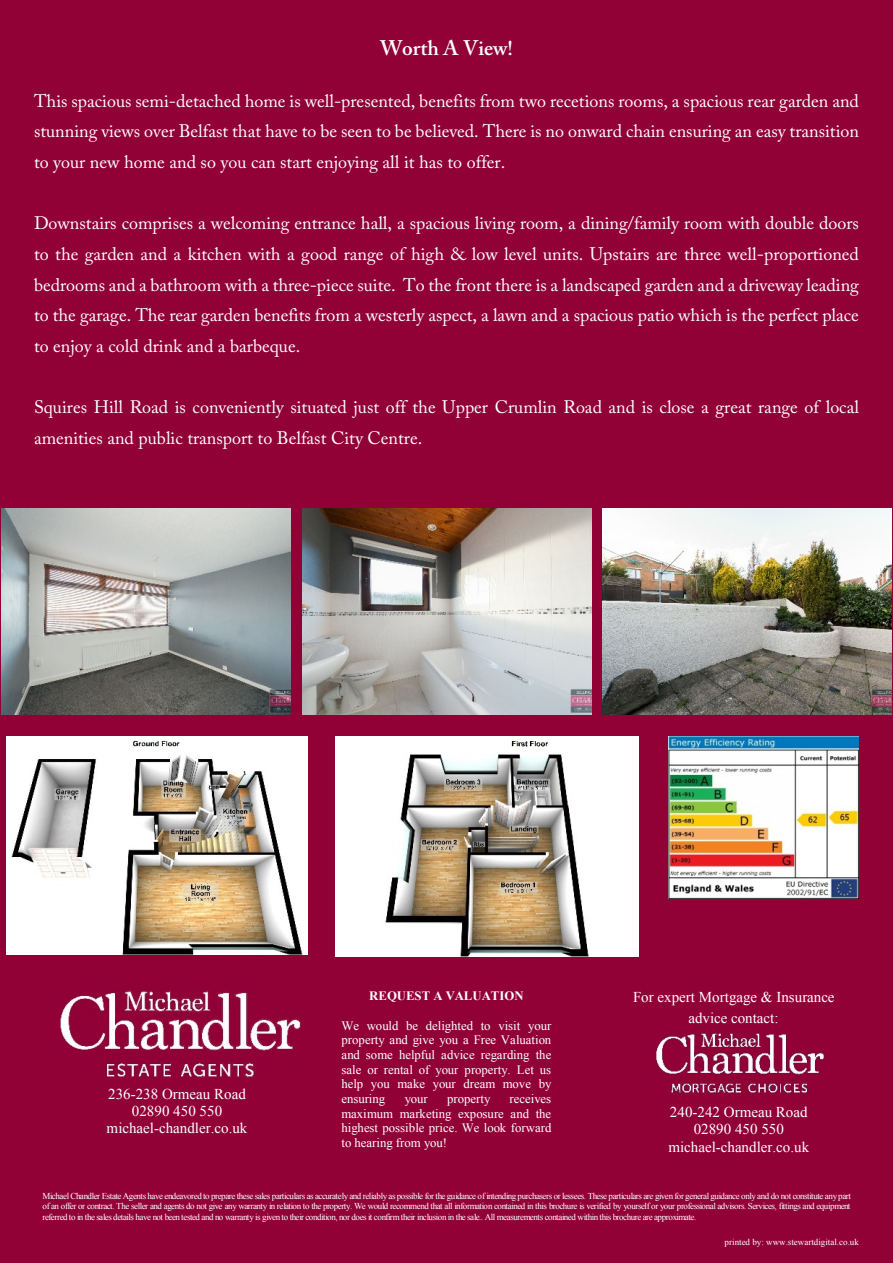
<style>
.page{position:relative;width:893px;height:1263px;background:#920136}
.page>*{position:absolute;margin:0;border:0;box-sizing:border-box;transform-origin:0 0}
.t1{font:600 21px "Adobe Caslon Pro";color:#fff}
.t2{font:18px/30.6px "Adobe Caslon Pro";color:#fff;text-align:justify}
.t3{font:15px/17.2px "Times New Roman";color:#fff;text-align:center}
.t4{font:12.75px/14.7px "Times New Roman";color:#fff;text-align:justify}
.t5{font:700 12.75px "Times New Roman";color:#fff}
.t6{font:9px/10.4px "Times New Roman";letter-spacing:-.03em;color:#fff;text-align:justify}
.t7{font:9px "Times New Roman";color:#fff}
</style>
<div class="page">
<img style="left:1px;top:508px;width:289px;height:207px">
<img style="left:302px;top:508px;width:289px;height:207px">
<img style="left:603px;top:508px;width:289px;height:207px">
<img style="left:59px;top:990px;width:242px;height:88px">
<img style="left:655px;top:1032px;width:170px;height:62px">
<img style="left:6px;top:736px;width:301px;height:219px">
<img style="left:335px;top:736px;width:303px;height:220px">
<img style="left:668px;top:736px;width:191px;height:162px">
<p class="t1" style="left:380px;top:40px;width:134px">Worth A View!</p>
<p class="t2" style="left:34px;top:87px;width:826px">This spacious semi-detached home is well-presented, benefits from two recetions rooms, a spacious rear garden and stunning views over Belfast that have to be seen to be believed. There is no onward chain ensuring an easy transition to your new home and so you can start enjoying all it has to offer.</p>
<p class="t2" style="left:34px;top:210px;width:826px">Downstairs comprises a welcoming entrance hall, a spacious living room, a dining/family room with double doors to the garden and a kitchen with a good range of high &amp; low level units. Upstairs are three well-proportioned bedrooms and a bathroom with a three-piece suite. To the front there is a landscaped garden and a driveway leading to the garage. The rear garden benefits from a westerly aspect, a lawn and a spacious patio which is the perfect place to enjoy a cold drink and a barbeque.</p>
<p class="t2" style="left:34px;top:394px;width:826px">Squires Hill Road is conveniently situated just off the Upper Crumlin Road and is close a great range of local amenities and public transport to Belfast City Centre.</p>
<p class="t3" style="left:107px;top:1086px;width:142px">236-238 Ormeau Road<br>02890 450 550 michael-chandler.co.uk</p>
<p class="t5" style="left:369px;top:992px;width:156px">REQUEST A VALUATION</p>
<p class="t4" style="left:341px;top:1019px;width:212px">We would be delighted to visit your property and give you a Free Valuation and some helpful advice regarding the sale or rental of your property. Let us help you make your dream move by ensuring</p>
<p class="t4" style="left:341px;top:1092px;width:211px;text-indent:168px">receives maximum marketing exposure and the highest possible price. We look forward to hearing from you!</p>
<p class="t4" style="left:405px;top:1092px;width:25px">your</p>
<p class="t4" style="left:447px;top:1092px;width:45px">property</p>
<p class="t3" style="left:633px;top:987px;width:203px;line-height:21.3px">For expert Mortgage &amp; Insurance advice contact:</p>
<p class="t3" style="left:668px;top:1105px;width:142px">240-242 Ormeau Road<br>02890 450 550 michael-chandler.co.uk</p>
<p class="t6" style="left:42px;top:1192px;width:810px">Michael Chandler Estate Agents have endeavored to prepare these sales particulars as accurately and reliably as possible for the guidance of intending purchasers or lessees. These particulars are given for general guidance only and do not constitute any part of an offer or contract. The seller and agents do not give any warranty in relation to the property. We would recommend that all information contained in this brochure is verified by yourself or your professional advisors. Services, fittings and equipment referred to in the sales details have not been tested and no warranty is given to their condition, nor does it confirm their inclusion in the sale.. All measurements contained within this brochure are approximate.</p>
<p class="t7" style="left:725px;top:1239px;width:136px">printed by: www.stewartdigital.co.uk</p>
</div>
